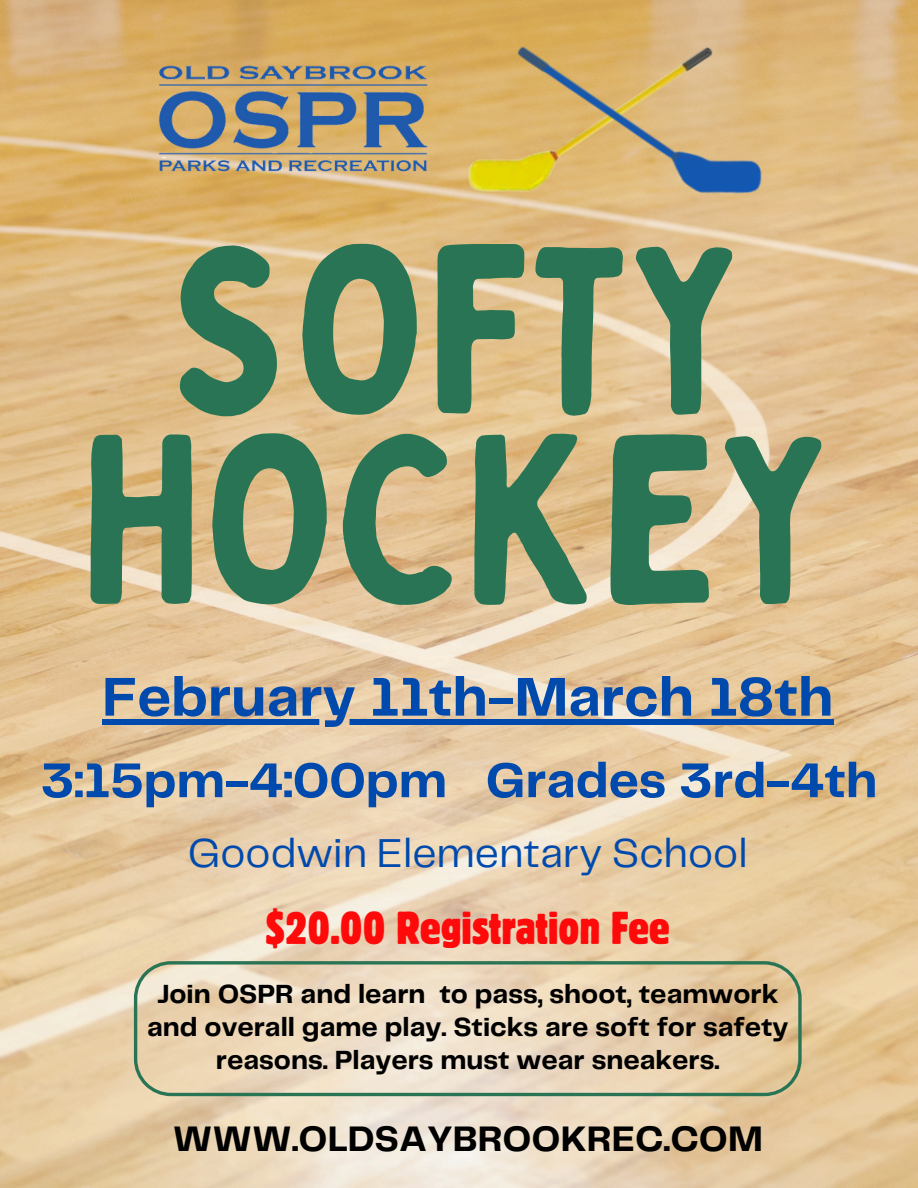
<style>
.page{position:relative;width:918px;height:1188px;background:#fff}
.page>*{position:absolute;margin:0;border:0;box-sizing:border-box;transform-origin:0 0}
.t1{font:237.9px/189.4px "Bobby Jones Soft";color:#287454;text-align:center}
.t2{font:700 56.55px "Telegraf";color:#004aad}
.t3{font:700 50.7px "Telegraf";color:#004aad}
.t4{font:condensed 45.6px "Block W1 G";color:#ff0a0a}
.t5{font:41.85px "Telegraf";color:#004aad}
.t6{font:700 36.75px "Telegraf";color:#000}
.t7{font:700 27.3px/32.5px "Telegraf";color:#000;text-align:center}
</style>
<div class="page">
<img style="left:0;top:0;width:918px;height:1188px">
<svg style="left:134px;top:961px;width:668px;height:135px;background:#e0d0b2"></svg>
<img style="left:450px;top:0;width:38px;height:236px">
<img style="left:488px;top:0;width:291px;height:237px">
<img style="left:156px;top:61px;width:274px;height:114px">
<div style="left:102px;top:719px;width:731px;height:6px;background:#004aad"></div>
<p class="t1" style="left:81px;top:240px;width:758px">SOFTY<br>HOCKEY</p>
<h3 class="t2" style="left:102px;top:673px;width:733px">February 11th-March 18th</h3>
<h5 class="t3" style="left:41px;top:759px;width:838px">3:15pm-4:00pm Grades 3rd-4th</h5>
<p class="t5" style="left:188px;top:835px;width:561px">Goodwin Elementary School</p>
<h1 class="t4" style="left:266px;top:899px;width:406px">$20.00 Registration Fee</h1>
<p class="t7" style="left:147px;top:980px;width:643px">Join OSPR and learn to pass, shoot, teamwork and overall game play. Sticks are soft for safety reasons. Players must wear sneakers.</p>
<h2 class="t6" style="left:173px;top:1123px;width:592px">WWW.OLDSAYBROOKREC.COM</h2>
</div>
